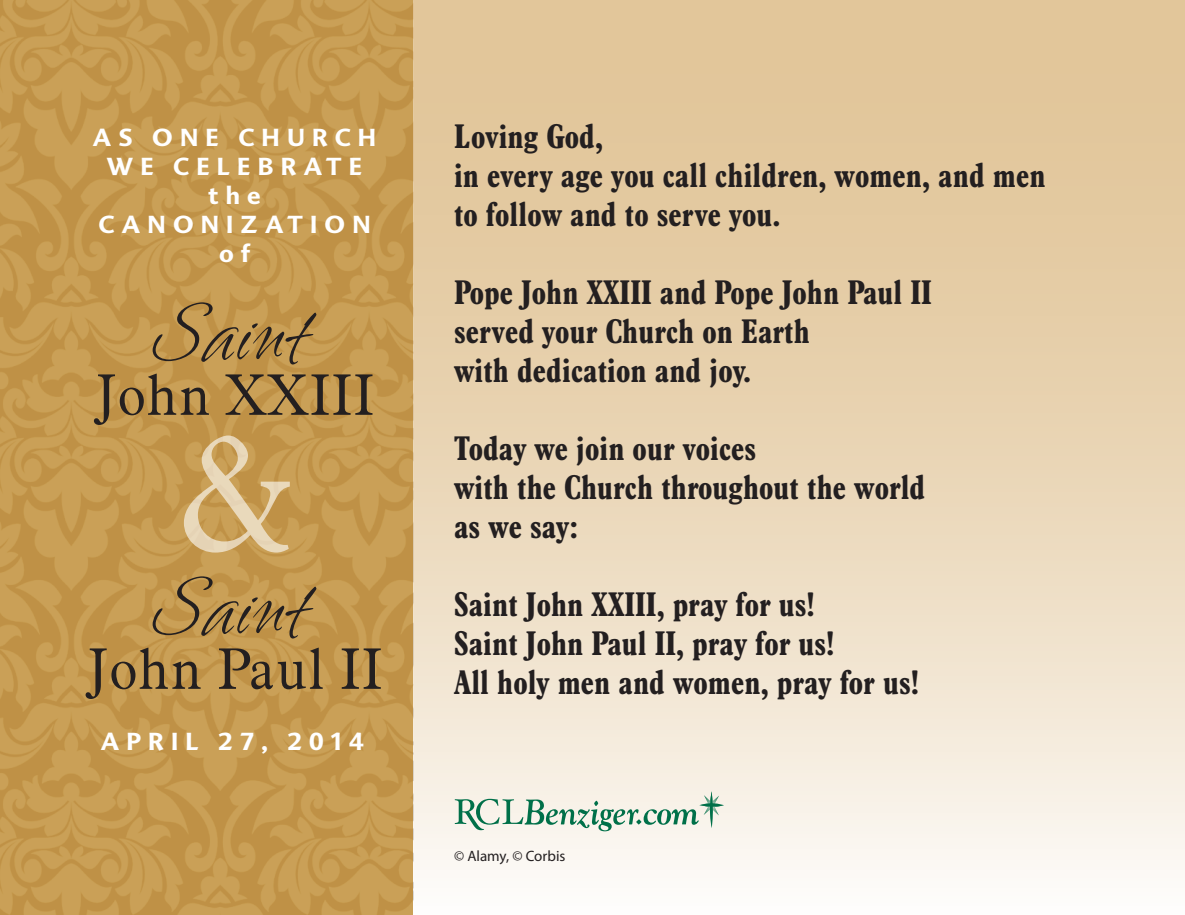
<style>
.page{position:relative;width:1185px;height:915px;background:#fff}
.page>*{position:absolute;margin:0;border:0;box-sizing:border-box;transform-origin:0 0}
.t1{font:300 159px "Aldine 721 BT";color:#fff}
.t2{font:102px "Ambiance BT";color:#231f20}
.t3{font:300 57px "Aldine 721 BT";color:#231f20}
.t4{font:700 condensed 33px/39px "Aldine 721 BT";color:#231f20}
.t5{font:700 24px/28.8px "Advert";letter-spacing:.3em;color:#fff;text-align:center}
.t6{font:15px "Myriad Pro";color:#231f20}
</style>
<div class="page">
<div style="left:0;top:0;width:1184px;height:914px;background:linear-gradient(to bottom,#ddbd8a,#faf6ef)"></div>
<img style="left:0;top:0;width:413px;height:914px">
<svg style="left:455px;top:791px;width:267px;height:40px;background:#cadacb"></svg>
<p class="t5" style="left:93px;top:123px;width:285px">AS ONE CHURCH<br>WE CELEBRATE the<br>CANONIZATION o f</p>
<h2 class="t2" style="left:157px;top:275px;width:156px">Saint</h2>
<h3 class="t3" style="left:94px;top:360px;width:282px">John XXIII</h3>
<h1 class="t1" style="left:178px;top:397px;width:117px">&amp;</h1>
<h2 class="t2" style="left:157px;top:549px;width:156px">Saint</h2>
<h3 class="t3" style="left:86px;top:633px;width:299px">John Paul II</h3>
<p class="t5" style="left:101px;top:726px;width:264px">APRIL 27, 2014</p>
<p class="t4" style="left:454px;top:115px;width:593px">Loving God,<br>in every age you call children, women, and men to follow and to serve you.</p>
<p class="t4" style="left:454px;top:271px;width:479px">Pope John XXIII and Pope John Paul II served your Church on Earth<br>with dedication and joy.</p>
<p class="t4" style="left:454px;top:427px;width:473px">Today we join our voices<br>with the Church throughout the world as we say:</p>
<p class="t4" style="left:454px;top:583px;width:466px">Saint John XXIII, pray for us!<br>Saint John Paul II, pray for us!<br>All holy men and women, pray for us!</p>
<p class="t6" style="left:454px;top:846px;width:113px">© Alamy, © Corbis</p>
</div>
